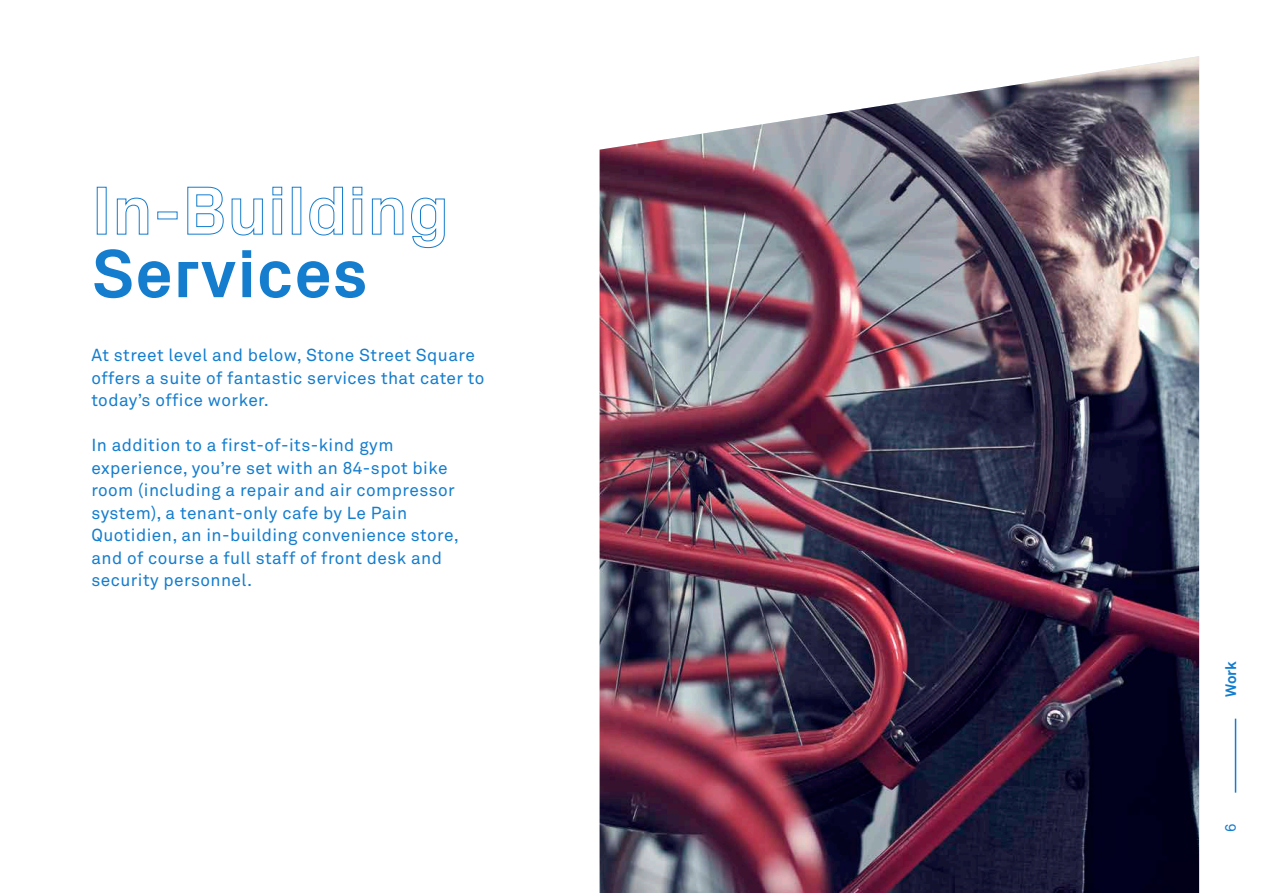
<style>
.page{position:relative;width:1263px;height:893px;background:#fff}
.page>*{position:absolute;margin:0;border:0;box-sizing:border-box;transform-origin:0 0}
.t1{font:700 69px "Px Grotesk";color:#147dce}
.t2{font:17.25px/22.5px "Akkurat";letter-spacing:.025em;color:#147dce}
.t3{font:700 15px "Akkurat";color:#147dce}
.t4{font:15px "Akkurat";color:#147dce}
</style>
<div class="page">
<hr style="left:1235px;top:719px;width:1px;height:74px;background:#147dce">
<img style="left:600px;top:56px;width:599px;height:837px">
<svg style="left:117px;top:197px;width:32px;height:38px"></svg>
<svg style="left:187px;top:186px;width:37px;height:49px"></svg>
<svg style="left:231px;top:198px;width:32px;height:38px"></svg>
<svg style="left:272px;top:186px;width:10px;height:49px"></svg>
<div style="left:292px;top:187px;width:9px;height:48px;border:1px solid #147dce"></div>
<svg style="left:309px;top:186px;width:34px;height:50px"></svg>
<svg style="left:352px;top:186px;width:11px;height:49px"></svg>
<svg style="left:372px;top:197px;width:32px;height:38px"></svg>
<svg style="left:411px;top:197px;width:34px;height:51px"></svg>
<p class="t1" style="left:91px;top:232px;width:278px">Services</p>
<p class="t2" style="left:91px;top:344px;width:395px">At street level and below, Stone Street Square offers a suite of fantastic services that cater to today’s office worker.</p>
<p class="t2" style="left:91px;top:434px;width:369px">In addition to a first-of-its-kind gym experience, you’re set with an 84-spot bike room (including a repair and air compressor system), a tenant-only cafe by Le Pain Quotidien, an in-building convenience store, and of course a full staff of front desk and security personnel.</p>
<p class="t3" style="left:1221px;top:697px;width:37px;rotate:-90deg">Work</p>
<p class="t4" style="left:1222px;top:832px;width:10px;rotate:-90deg">6</p>
</div>
